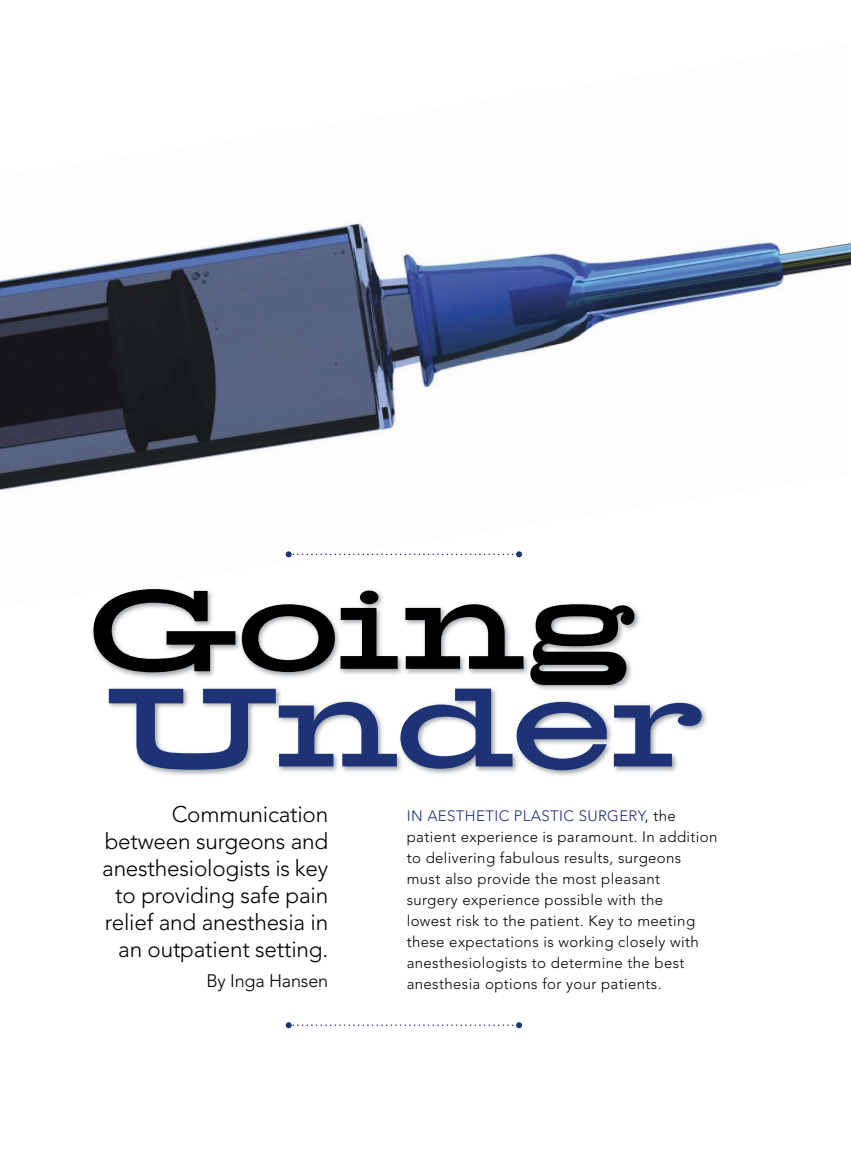
<style>
.page{position:relative;width:851px;height:1161px;background:#fff}
.page>*{position:absolute;margin:0;border:0;box-sizing:border-box;transform-origin:0 0}
.t1{font:121.35px "Hellenic Wide JF";color:#000}
.t2{font:121.35px "Hellenic Wide JF";letter-spacing:-.02em;color:#1d3375}
.t3{font:300 22.5px/27px "Avenir";letter-spacing:-.01em;color:#000;text-align:right}
.t4{font:300 18px "Avenir";letter-spacing:-.01em;color:#000}
.t5{font:300 15px/21px "Avenir";letter-spacing:.025em;color:#000}
.s1{color:#1d3375}
</style>
<div class="page">
<img style="left:0;top:221px;width:850px;height:337px">
<img style="left:92px;top:588px;width:548px;height:98px">
<svg style="left:92px;top:588px;width:43px;height:5px"></svg>
<img style="left:108px;top:692px;width:599px;height:84px">
<img style="left:109px;top:686px;width:512px;height:6px">
<svg style="left:286px;top:1022px;width:236px;height:6px"></svg>
<svg style="left:286px;top:551px;width:236px;height:6px"></svg>
<p class="t1" style="left:90px;top:556px;width:547px">Going</p>
<p class="t2" style="left:105px;top:654px;width:601px">Under</p>
<p class="t3" style="left:102px;top:802px;width:227px">Communication between surgeons and anesthesiologists is key to providing safe pain relief and anesthesia in an outpatient setting.</p>
<p class="t4" style="left:206px;top:973px;width:123px">By Inga Hansen</p>
<p class="t5" style="left:406px;top:806px;width:312px"><span class="s1">IN AESTHETIC PLASTIC SURGERY</span>, the patient experience is paramount. In addition to delivering fabulous results, surgeons must also provide the most pleasant<br>surgery experience possible with the<br>lowest risk to the patient. Key to meeting these expectations is working closely with anesthesiologists to determine the best anesthesia options for your patients.</p>
</div>
